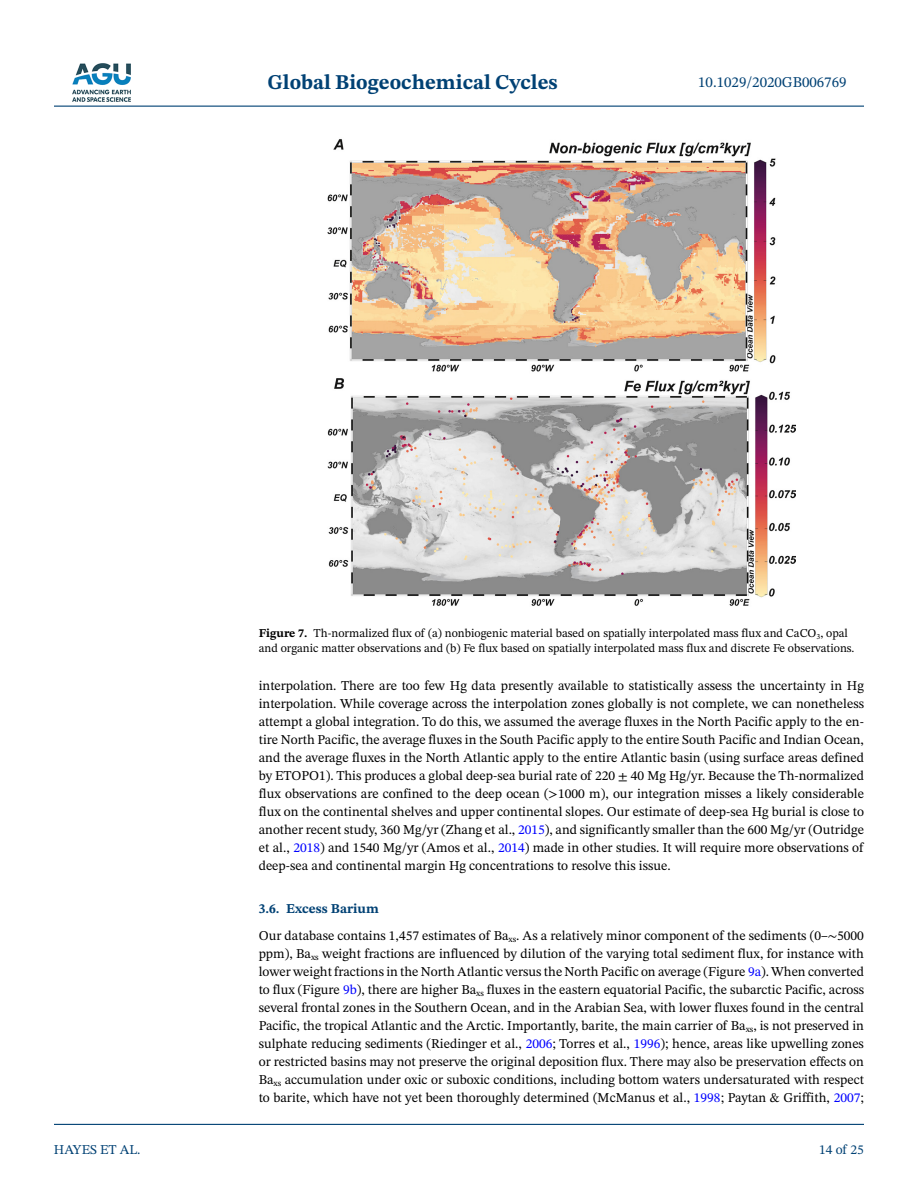
<style>
.page{position:relative;width:918px;height:1188px;background:#fff}
.page>*{position:absolute;margin:0;border:0;box-sizing:border-box;transform-origin:0 0}
.t1{font:700 21px "STIX Two Text";color:#004174}
.t2{font:15px "STIX Two Text";color:#004174}
.t3{font:13.5px/18px "STIX Two Text";color:#000;text-align:justify}
.t4{font:13.5px "STIX Two Text";color:#004174}
.t5{font:12px/15px "STIX Two Text";color:#000}
.s1{font-weight:700}
.s2{color:#00f}
.s3{font-weight:700;color:#004174}
.s4{font-family:"STIX Two Math"}
</style>
<div class="page">
<hr style="left:54px;top:106px;width:810px;height:1px;background:#004174">
<hr style="left:54px;top:1124px;width:810px;height:1px;background:#004174">
<img style="left:72px;top:63px;width:59px;height:39px">
<img style="left:327px;top:139px;width:468px;height:467px">
<h1 class="t1" style="left:267px;top:67px;width:292px">Global Biogeochemical Cycles</h1>
<p class="t2" style="left:698px;top:72px;width:150px">10.1029/2020GB006769</p>
<p class="t4" style="left:54px;top:1140px;width:88px">HAYES ET AL.</p>
<p class="t5" style="left:259px;top:626px;width:597px"><span class="s1">Figure 7.</span> Th-normalized flux of (a) nonbiogenic material based on spatially interpolated mass flux and CaCO<sub>3</sub>, opal and organic matter observations and (b) Fe flux based on spatially interpolated mass flux and discrete Fe observations.</p>
<p class="t3" style="left:259px;top:676px;width:607px">interpolation. There are too few Hg data presently available to statistically assess the uncertainty in Hg interpolation. While coverage across the interpolation zones globally is not complete, we can nonetheless attempt a global integration. To do this, we assumed the average fluxes in the North Pacific apply to the en&shy;tire North Pacific, the average fluxes in the South Pacific apply to the entire South Pacific and Indian Ocean, and the average fluxes in the North Atlantic apply to the entire Atlantic basin (using surface areas defined by ETOPO1). This produces a global deep-sea burial rate of 220 ± 40 Mg Hg/yr. Because the Th-normalized flux observations are confined to the deep ocean (&gt;1000 m), our integration misses a likely considerable flux on the continental shelves and upper continental slopes. Our estimate of deep-sea Hg burial is close to another recent study, 360 Mg/yr (Zhang et al., <span class="s2">2015</span>), and significantly smaller than the 600 Mg/yr (Outridge et al., <span class="s2">2018</span>) and 1540 Mg/yr (Amos et al., <span class="s2">2014</span>) made in other studies. It will require more observations of deep-sea and continental margin Hg concentrations to resolve this issue.</p>
<p class="t3" style="left:259px;top:895px;width:607px;line-height:27px"><span class="s3">3.6. Excess Barium<br></span>Our database contains 1,457 estimates of Ba<sub>xs</sub>. As a relatively minor component of the sediments (0–<span class="s4">∼</span>5000</p>
<p class="t3" style="left:259px;top:945px;width:607px">ppm), Ba<sub>xs</sub> weight fractions are influenced by dilution of the varying total sediment flux, for instance with lower weight fractions in the North Atlantic versus the North Pacific on average (Figure <span class="s2">9a</span>). When converted to flux (Figure <span class="s2">9b</span>), there are higher Ba<sub>xs</sub> fluxes in the eastern equatorial Pacific, the subarctic Pacific, across several frontal zones in the Southern Ocean, and in the Arabian Sea, with lower fluxes found in the central Pacific, the tropical Atlantic and the Arctic. Importantly, barite, the main carrier of Ba<sub>xs</sub>, is not preserved in sulphate reducing sediments (Riedinger et al., <span class="s2">2006</span>; Torres et al., <span class="s2">1996</span>); hence, areas like upwelling zones or restricted basins may not preserve the original deposition flux. There may also be preservation effects on Ba<sub>xs</sub> accumulation under oxic or suboxic conditions, including bottom waters undersaturated with respect to barite, which have not yet been thoroughly determined (McManus et al., <span class="s2">1998</span>; Paytan &amp; Griffith, <span class="s2">2007</span>;</p>
<p class="t4" style="left:819px;top:1140px;width:46px">14 of 25</p>
</div>
